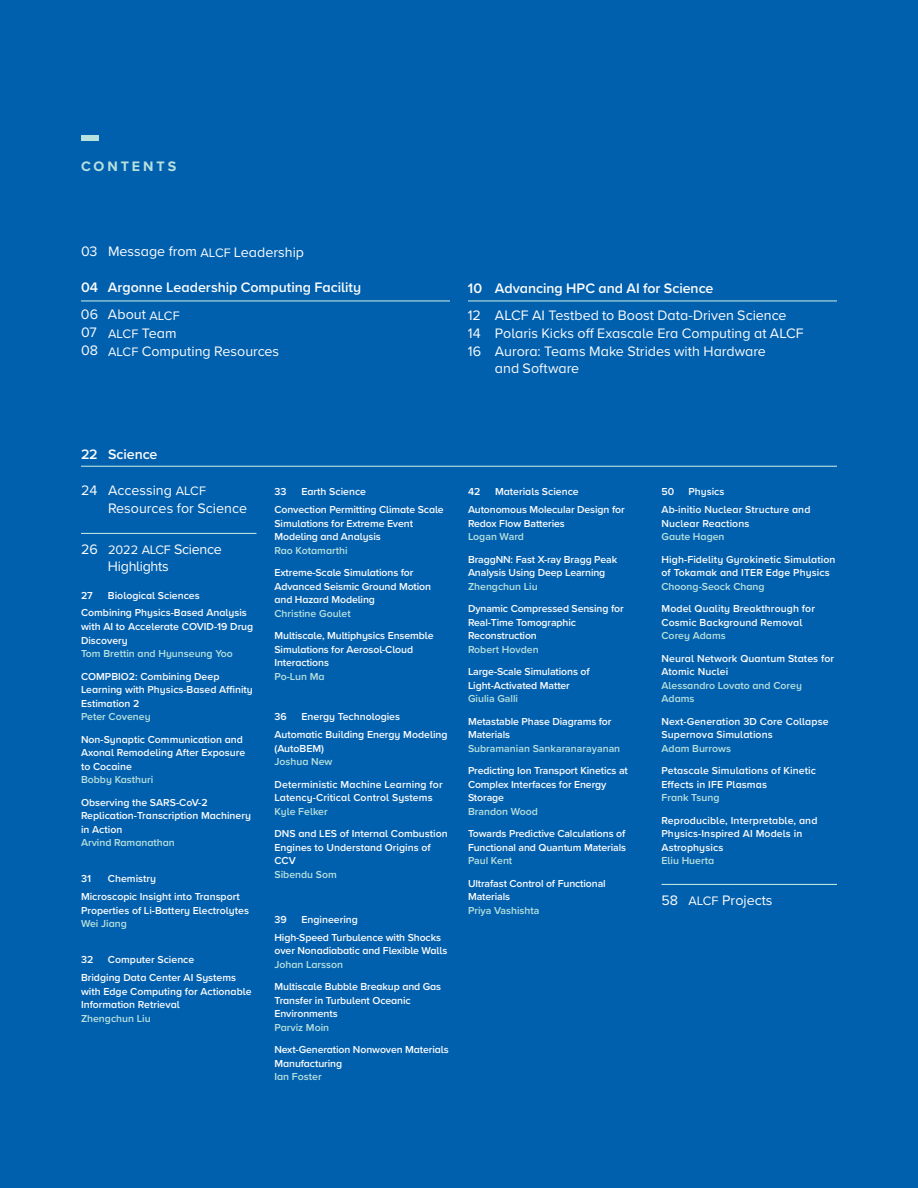
<style>
.page{position:relative;width:918px;height:1188px;background:#0160ae}
.page>*{position:absolute;margin:0;border:0;box-sizing:border-box;transform-origin:0 0}
.t1{font:14.25px/18px "Proxima Nova";color:#fbfcfd}
.t2{font:600 14.25px/27px "Proxima Nova";color:#fbfcfd}
.t3{font:14.25px/18px "Proxima Nova";letter-spacing:-.02em;color:#fbfcfd}
.t4{font:700 14.25px "Proxima Nova";letter-spacing:.2em;color:#b7e1dd}
.t5{font:600 10.5px/13.5px "Proxima Nova";color:#fbfcfd}
.t6{font:600 10.5px/13.5px "Proxima Nova";color:#b7e1dd}
.s1{font-size:12.75px}
.s2{font-weight:400}
.s3{font-weight:400;font-size:12.75px}
</style>
<div class="page">
<div style="left:81px;top:135px;width:18px;height:6px;background:#b7e1dd"></div>
<hr style="left:81px;top:533px;width:175px;height:1px;background:#b7e1dd">
<hr style="left:662px;top:884px;width:175px;height:1px;background:#b7e1dd">
<hr style="left:81px;top:466px;width:756px;height:1px;background:#b7e1dd">
<hr style="left:468px;top:300px;width:369px;height:2px;background:#b7e1dd">
<hr style="left:81px;top:300px;width:369px;height:2px;background:#b7e1dd">
<h1 class="t4" style="left:81px;top:156px;width:97px">CONTENTS</h1>
<h1 class="t1" style="left:81px;top:242px;width:225px">03 Message from <span class="s1">ALCF</span> Leadership</h1>
<h1 class="t2" style="left:81px;top:274px;width:282px">04 Argonne Leadership Computing Facility<br><span class="s2">06 About</span> <span class="s3">ALCF</span></h1>
<h1 class="t1" style="left:81px;top:323px;width:200px">07 <span class="s1">ALCF</span> Team<br>08 <span class="s1">ALCF</span> Computing Resources</h1>
<h1 class="t2" style="left:468px;top:274px;width:247px">10 Advancing HPC and AI for Science</h1>
<h1 class="t1" style="left:468px;top:305px;width:320px">12 ALCF AI Testbed to Boost Data-Driven Science</h1>
<h1 class="t1" style="left:468px;top:323px;width:337px">14 Polaris Kicks off Exascale Era Computing at ALCF</h1>
<h1 class="t1" style="left:468px;top:341px;width:300px">16 Aurora: Teams Make Strides with Hardware</h1>
<h1 class="t1" style="left:495px;top:359px;width:86px">and Software</h1>
<h1 class="t2" style="left:81px;top:440px;width:78px">22 Science</h1>
<h1 class="t1" style="left:108px;top:481px;width:141px;text-indent:-27px">24 Accessing <span class="s1">ALCF<br></span>Resources for Science</h1>
<h1 class="t3" style="left:108px;top:539px;width:115px;text-indent:-27px">26 <span class="s1">2022 ALCF</span> Science<br>Highlights</h1>
<p class="t5" style="left:81px;top:588px;width:13px">27</p>
<p class="t5" style="left:81px;top:586px;width:167px;line-height:18px;text-indent:27px">Biological Sciences<br>Combining Physics-Based Analysis</p>
<p class="t5" style="left:81px;top:619px;width:174px">with AI to Accelerate COVID-19 Drug<br>Discovery</p>
<p class="t6" style="left:81px;top:646px;width:153px">Tom Brettin and Hyunseung Yoo</p>
<p class="t5" style="left:81px;top:669px;width:173px">COMPBIO2: Combining Deep<br>Learning with Physics-Based Affinity<br>Estimation 2</p>
<p class="t6" style="left:81px;top:709px;width:71px">Peter Coveney</p>
<p class="t5" style="left:81px;top:732px;width:166px">Non-Synaptic Communication and<br>Axonal Remodeling After Exposure to Cocaine</p>
<p class="t6" style="left:81px;top:772px;width:74px">Bobby Kasthuri</p>
<p class="t5" style="left:81px;top:795px;width:171px">Observing the SARS-CoV-2<br>Replication-Transcription Machinery in Action</p>
<p class="t6" style="left:81px;top:835px;width:95px">Arvind Ramanathan</p>
<p class="t5" style="left:81px;top:871px;width:12px">31</p>
<p class="t5" style="left:81px;top:869px;width:160px;line-height:18px;text-indent:27px">Chemistry<br>Microscopic Insight into Transport</p>
<p class="t5" style="left:81px;top:903px;width:170px">Properties of Li-Battery Electrolytes</p>
<p class="t6" style="left:81px;top:916px;width:47px">Wei Jiang</p>
<p class="t5" style="left:81px;top:952px;width:14px">32</p>
<p class="t5" style="left:81px;top:950px;width:157px;line-height:18px;text-indent:27px">Computer Science<br>Bridging Data Center AI Systems</p>
<p class="t5" style="left:81px;top:984px;width:172px">with Edge Computing for Actionable<br>Information Retrieval</p>
<p class="t6" style="left:81px;top:1011px;width:71px">Zhengchun Liu</p>
<p class="t5" style="left:275px;top:482px;width:171px;line-height:18px;text-indent:27px">Earth Science<br>Convection Permitting Climate Scale</p>
<p class="t5" style="left:275px;top:516px;width:140px">Simulations for Extreme Event<br>Modeling and Analysis</p>
<p class="t6" style="left:275px;top:543px;width:75px">Rao Kotamarthi</p>
<p class="t5" style="left:275px;top:566px;width:158px">Extreme-Scale Simulations for<br>Advanced Seismic Ground Motion and Hazard Modeling</p>
<p class="t6" style="left:275px;top:606px;width:78px">Christine Goulet</p>
<p class="t5" style="left:275px;top:629px;width:161px">Multiscale, Multiphysics Ensemble<br>Simulations for Aerosol-Cloud<br>Interactions</p>
<p class="t6" style="left:275px;top:669px;width:52px">Po-Lun Ma</p>
<p class="t5" style="left:275px;top:710px;width:14px">36</p>
<p class="t5" style="left:275px;top:485px;width:14px">33</p>
<p class="t5" style="left:275px;top:707px;width:175px;line-height:18px;text-indent:27px">Energy Technologies<br>Automatic Building Energy Modeling</p>
<p class="t5" style="left:275px;top:741px;width:51px">(AutoBEM)</p>
<p class="t6" style="left:275px;top:755px;width:60px">Joshua New</p>
<p class="t5" style="left:275px;top:777px;width:170px">Deterministic Machine Learning for<br>Latency-Critical Control Systems</p>
<p class="t6" style="left:275px;top:804px;width:55px">Kyle Felker</p>
<p class="t5" style="left:275px;top:827px;width:175px">DNS and LES of Internal Combustion<br>Engines to Understand Origins of<br>CCV</p>
<p class="t6" style="left:275px;top:867px;width:64px">Sibendu Som</p>
<p class="t5" style="left:275px;top:912px;width:14px">39</p>
<p class="t5" style="left:275px;top:910px;width:168px;line-height:18px;text-indent:27px">Engineering<br>High-Speed Turbulence with Shocks</p>
<p class="t5" style="left:275px;top:944px;width:174px">over Nonadiabatic and Flexible Walls</p>
<p class="t6" style="left:275px;top:957px;width:70px">Johan Larsson</p>
<p class="t5" style="left:275px;top:980px;width:168px">Multiscale Bubble Breakup and Gas<br>Transfer in Turbulent Oceanic<br>Environments</p>
<p class="t6" style="left:275px;top:1020px;width:56px">Parviz Moin</p>
<p class="t5" style="left:275px;top:1043px;width:176px">Next-Generation Nonwoven Materials<br>Manufacturing</p>
<p class="t6" style="left:275px;top:1070px;width:49px">Ian Foster</p>
<p class="t5" style="left:468px;top:482px;width:158px;line-height:18px;text-indent:27px">Materials Science<br>Autonomous Molecular Design for</p>
<p class="t5" style="left:468px;top:516px;width:98px">Redox Flow Batteries</p>
<p class="t6" style="left:468px;top:530px;width:58px">Logan Ward</p>
<p class="t5" style="left:468px;top:552px;width:151px">BraggNN: Fast X-ray Bragg Peak<br>Analysis Using Deep Learning</p>
<p class="t6" style="left:468px;top:579px;width:71px">Zhengchun Liu</p>
<p class="t5" style="left:468px;top:602px;width:157px">Dynamic Compressed Sensing for<br>Real-Time Tomographic<br>Reconstruction</p>
<p class="t6" style="left:468px;top:642px;width:72px">Robert Hovden</p>
<p class="t5" style="left:468px;top:665px;width:123px">Large-Scale Simulations of<br>Light-Activated Matter</p>
<p class="t6" style="left:468px;top:692px;width:52px">Giulia Galli</p>
<p class="t5" style="left:468px;top:714px;width:145px">Metastable Phase Diagrams for<br>Materials</p>
<p class="t6" style="left:468px;top:741px;width:154px">Subramanian Sankaranarayanan</p>
<p class="t5" style="left:468px;top:764px;width:161px">Predicting Ion Transport Kinetics at<br>Complex Interfaces for Energy<br>Storage</p>
<p class="t6" style="left:468px;top:804px;width:71px">Brandon Wood</p>
<p class="t5" style="left:468px;top:827px;width:160px">Towards Predictive Calculations of<br>Functional and Quantum Materials</p>
<p class="t6" style="left:468px;top:854px;width:46px">Paul Kent</p>
<p class="t5" style="left:468px;top:876px;width:139px">Ultrafast Control of Functional<br>Materials</p>
<p class="t6" style="left:468px;top:903px;width:73px">Priya Vashishta</p>
<p class="t5" style="left:468px;top:485px;width:14px">42</p>
<p class="t5" style="left:662px;top:482px;width:150px;line-height:18px;text-indent:27px">Physics<br>Ab-initio Nuclear Structure and</p>
<p class="t5" style="left:662px;top:516px;width:89px">Nuclear Reactions</p>
<p class="t6" style="left:662px;top:529px;width:65px">Gaute Hagen</p>
<p class="t5" style="left:662px;top:552px;width:176px">High-Fidelity Gyrokinetic Simulation of Tokamak and ITER Edge Physics</p>
<p class="t6" style="left:662px;top:579px;width:105px">Choong-Seock Chang</p>
<p class="t5" style="left:662px;top:601px;width:155px">Model Quality Breakthrough for<br>Cosmic Background Removal</p>
<p class="t6" style="left:662px;top:628px;width:66px">Corey Adams</p>
<p class="t5" style="left:662px;top:651px;width:174px">Neural Network Quantum States for<br>Atomic Nuclei</p>
<p class="t6" style="left:662px;top:678px;width:142px">Alessandro Lovato and Corey<br>Adams</p>
<p class="t5" style="left:662px;top:714px;width:169px">Next-Generation 3D Core Collapse<br>Supernova Simulations</p>
<p class="t6" style="left:662px;top:741px;width:71px">Adam Burrows</p>
<p class="t5" style="left:662px;top:763px;width:156px">Petascale Simulations of Kinetic<br>Effects in IFE Plasmas</p>
<p class="t6" style="left:662px;top:790px;width:59px">Frank Tsung</p>
<p class="t5" style="left:662px;top:813px;width:157px">Reproducible, Interpretable, and<br>Physics-Inspired AI Models in<br>Astrophysics</p>
<p class="t6" style="left:662px;top:854px;width:54px">Eliu Huerta</p>
<h1 class="t1" style="left:662px;top:890px;width:113px">58 <span class="s1">ALCF</span> Projects</h1>
<p class="t5" style="left:662px;top:484px;width:14px">50</p>
</div>
